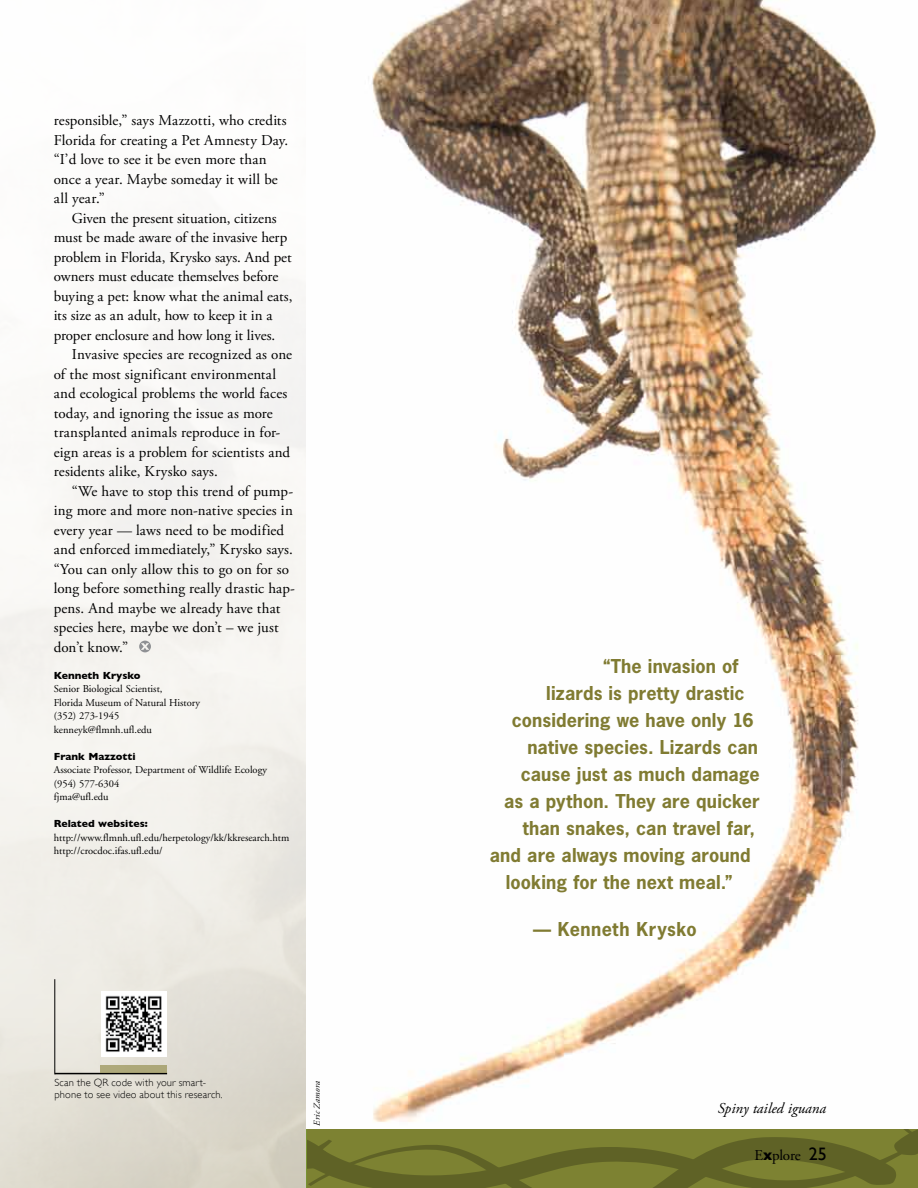
<style>
.page{position:relative;width:918px;height:1188px;background:#fff}
.page>*{position:absolute;margin:0;border:0;box-sizing:border-box;transform-origin:0 0}
.t1{font:700 18px "News Gothic Std";letter-spacing:.005em;color:#807b32}
.t2{font:700 18px "News Gothic Std";letter-spacing:.03em;color:#807b32}
.t3{font:15px/19.5px "Adobe Garamond Pro";color:#000}
.t4{font:italic 15px "Adobe Garamond Pro";color:#000}
.t5{font:10.5px/13.5px "Adobe Garamond";color:#000}
.t6{font:300 10.5px/12px "Gill Sans";letter-spacing:.015em;color:#000}
.t7{font:700 10.5px "Gill Sans";color:#000}
.t8{font:italic 9px "Adobe Garamond Pro";color:#000}
.s1{font-family:"Gill Sans";font-weight:700}
.s2{font-family:"Gill Sans";font-size:18px}
</style>
<div class="page">
<img style="left:372px;top:0;width:504px;height:1122px">
<svg style="left:0;top:269px;width:307px;height:919px;fill:#f4f2ef"></svg>
<svg style="left:139px;top:641px;width:12px;height:11px"></svg>
<img style="left:0;top:114px;width:1px;height:234px">
<hr style="left:0;top:347px;width:1px;height:50px;background:#807b32">
<svg style="left:0;top:348px;width:1px;height:49px"></svg>
<svg style="left:308px;top:1129px;width:610px;height:59px"></svg>
<hr style="left:55px;top:979px;width:1px;height:95px;background:#000">
<hr style="left:55px;top:1073px;width:112px;height:1px;background:#000">
<div style="left:100px;top:1066px;width:67px;height:7px;background:#ada879"></div>
<img style="left:102px;top:992px;width:64px;height:64px">
<p class="t3" style="left:54px;top:111px;width:236px">responsible,” says Mazzotti, who credits<br>Florida for creating a Pet Amnesty Day. “I’d love to see it be even more than once a year. Maybe someday it will be all year.”</p>
<p class="t3" style="left:54px;top:209px;width:240px;text-indent:18px">Given the present situation, citizens must be made aware of the invasive herp problem in Florida, Krysko says. And pet owners must educate themselves before buying a pet: know what the animal eats, its size as an adult, how to keep it in a proper enclosure and how long it lives.</p>
<p class="t3" style="left:54px;top:345px;width:240px;text-indent:18px">Invasive species are recognized as one of the most significant environmental and ecological problems the world faces today, and ignoring the issue as more transplanted animals reproduce in for&shy;eign areas is a problem for scientists and residents alike, Krysko says.</p>
<p class="t3" style="left:54px;top:482px;width:243px;text-indent:18px">“We have to stop this trend of pump&shy;ing more and more non-native species in every year — laws need to be modified and enforced immediately,” Krysko says. “You can only allow this to go on for so long before something really drastic hap&shy;pens. And maybe we already have that species here, maybe we don’t – we just don’t know.”</p>
<p class="t7" style="left:54px;top:669px;width:88px">Kenneth Krysko</p>
<p class="t5" style="left:54px;top:683px;width:148px">Senior Biological Scientist,<br>Florida Museum of Natural History (352) 273-1945 kenneyk@flmnh.ufl.edu</p>
<p class="t7" style="left:54px;top:750px;width:83px">Frank Mazzotti</p>
<p class="t5" style="left:54px;top:764px;width:215px">Associate Professor, Department of Wildlife Ecology (954) 577-6304<br>fjma@ufl.edu</p>
<p class="t7" style="left:54px;top:818px;width:95px">Related websites:</p>
<p class="t5" style="left:54px;top:831px;width:237px">http://www.flmnh.ufl.edu/herpetology/kk/kkresearch.htm http://crocdoc.ifas.ufl.edu/</p>
<p class="t6" style="left:54px;top:1077px;width:170px">Scan the QR code with your smart&shy;phone to see video about this research.</p>
<p class="t8" style="left:311px;top:1126px;width:46px;rotate:-90deg">Eric Zamora</p>
<p class="t1" style="left:603px;top:654px;width:137px">“The invasion of</p>
<p class="t1" style="left:546px;top:681px;width:200px">lizards is pretty drastic</p>
<p class="t1" style="left:512px;top:708px;width:243px">considering we have only 16</p>
<p class="t1" style="left:527px;top:735px;width:232px">native species. Lizards can</p>
<p class="t1" style="left:521px;top:762px;width:240px">cause just as much damage</p>
<p class="t1" style="left:504px;top:789px;width:257px">as a python. They are quicker</p>
<p class="t1" style="left:523px;top:816px;width:234px">than snakes, can travel far,</p>
<p class="t1" style="left:490px;top:843px;width:262px">and are always moving around</p>
<p class="t1" style="left:506px;top:870px;width:228px">looking for the next meal.”</p>
<p class="t2" style="left:533px;top:917px;width:165px">— Kenneth Krysko</p>
<p class="t4" style="left:718px;top:1099px;width:110px">Spiny tailed iguana</p>
<p class="t3" style="left:754px;top:1146px;width:74px">E<span class="s1">x</span>plore <span class="s2">25</span></p>
</div>
